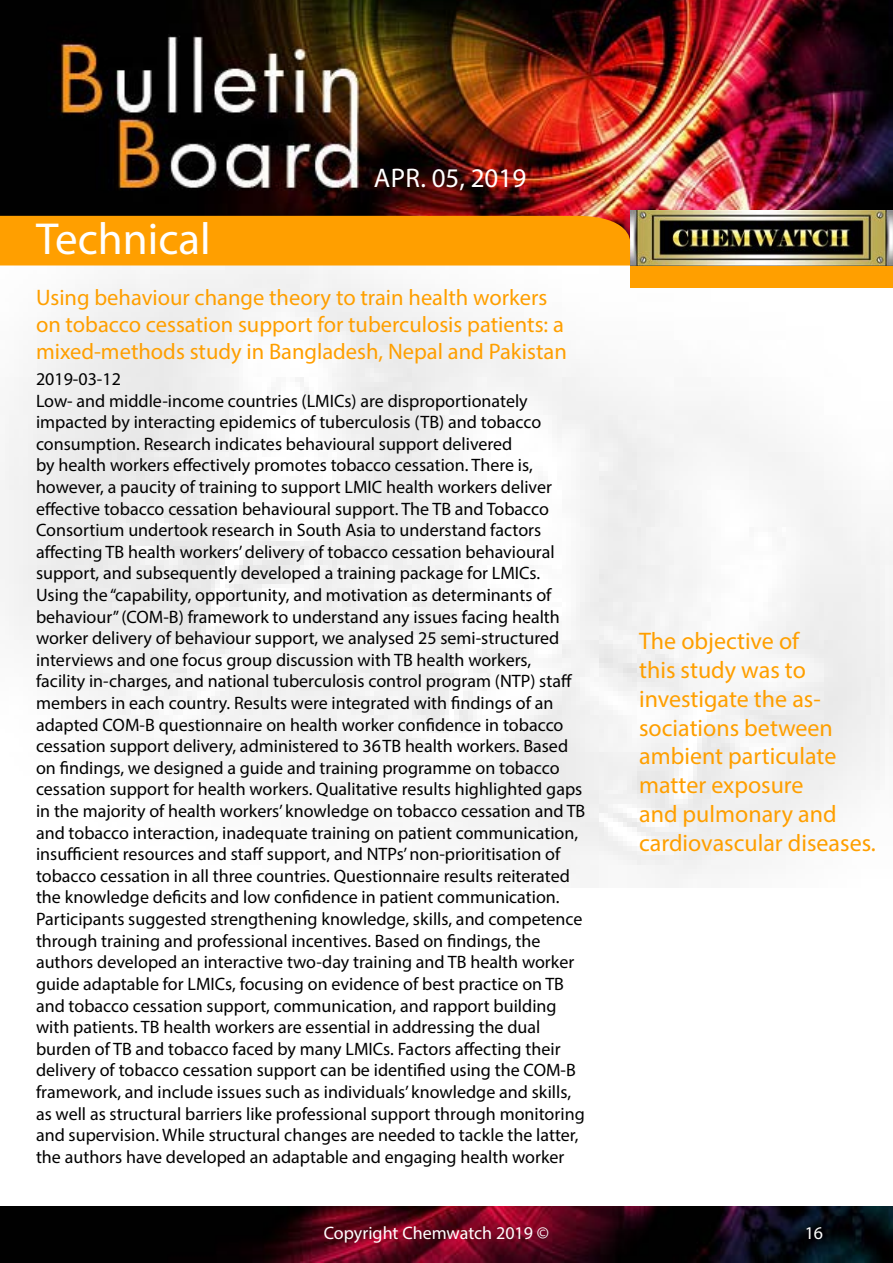
<style>
.page{position:relative;width:893px;height:1263px;background:#fff}
.page>*{position:absolute;margin:0;border:0;box-sizing:border-box;transform-origin:0 0}
.t1{font:45px "Myriad Pro";color:#fff}
.t2{font:27px "Myriad Pro";color:#fff}
.t3{font:24px/28.8px "Myriad Pro";color:#ff9f00}
.t4{font:22.5px/27px "Myriad Pro";color:#ff9f00}
.t5{font:18px/21.6px "Myriad Pro";color:#000}
.t6{font:18px "Myriad Pro";color:#fff}
</style>
<div class="page">
<img style="left:0;top:0;width:893px;height:887px">
<img style="left:892px;top:288px;width:1px;height:599px">
<div style="left:630px;top:265px;width:263px;height:23px;background:#ff9f00"></div>
<img style="left:630px;top:210px;width:262px;height:56px">
<div style="left:0;top:216px;width:630px;height:50px;background:#ff9f00"></div>
<img style="left:0;top:1206px;width:893px;height:57px">
<h2 class="t2" style="left:374px;top:161px;width:154px">Apr. 05, 2019</h2>
<h1 class="t1" style="left:36px;top:211px;width:176px">Technical</h1>
<p class="t4" style="left:36px;top:283px;width:532px">Using behaviour change theory to train health workers on tobacco cessation support for tuberculosis patients: a mixed-methods study in Bangladesh, Nepal and Pakistan</p>
<p class="t5" style="left:36px;top:368px;width:551px">2019-03-12<br>Low- and middle-income countries (LMICs) are disproportionately impacted by interacting epidemics of tuberculosis (TB) and tobacco consumption. Research indicates behavioural support delivered<br>by health workers effectively promotes tobacco cessation. There is, however, a paucity of training to support LMIC health workers deliver effective tobacco cessation behavioural support. The TB and Tobacco Consortium undertook research in South Asia to understand factors affecting TB health workers’ delivery of tobacco cessation behavioural support, and subsequently developed a training package for LMICs.<br>Using the “capability, opportunity, and motivation as determinants of behaviour” (COM-B) framework to understand any issues facing health worker delivery of behaviour support, we analysed 25 semi-structured interviews and one focus group discussion with TB health workers,<br>facility in-charges, and national tuberculosis control program (NTP) staff members in each country. Results were integrated with findings of an adapted COM-B questionnaire on health worker confidence in tobacco cessation support delivery, administered to 36TB health workers. Based on findings, we designed a guide and training programme on tobacco cessation support for health workers. Qualitative results highlighted gaps in the majority of health workers’ knowledge on tobacco cessation and TB and tobacco interaction, inadequate training on patient communication, insufficient resources and staff support, and NTPs’ non-prioritisation of tobacco cessation in all three countries. Questionnaire results reiterated the knowledge deficits and low confidence in patient communication.<br>Participants suggested strengthening knowledge, skills, and competence through training and professional incentives. Based on findings, the authors developed an interactive two-day training and TB health worker guide adaptable for LMICs, focusing on evidence of best practice on TB and tobacco cessation support, communication, and rapport building with patients. TB health workers are essential in addressing the dual burden of TB and tobacco faced by many LMICs. Factors affecting their delivery of tobacco cessation support can be identified using the COM-B framework, and include issues such as individuals’ knowledge and skills, as well as structural barriers like professional support through monitoring and supervision. While structural changes are needed to tackle the latter, the authors have developed an adaptable and engaging health worker</p>
<h3 class="t3" style="left:639px;top:626px;width:238px">The objective of<br>this study was to investigate the as&shy;sociations between ambient particulate matter exposure<br>and pulmonary and cardiovascular diseases.</h3>
<p class="t6" style="left:324px;top:1222px;width:227px">Copyright Chemwatch 2019 ©</p>
<p class="t6" style="left:805px;top:1222px;width:20px">16</p>
</div>
